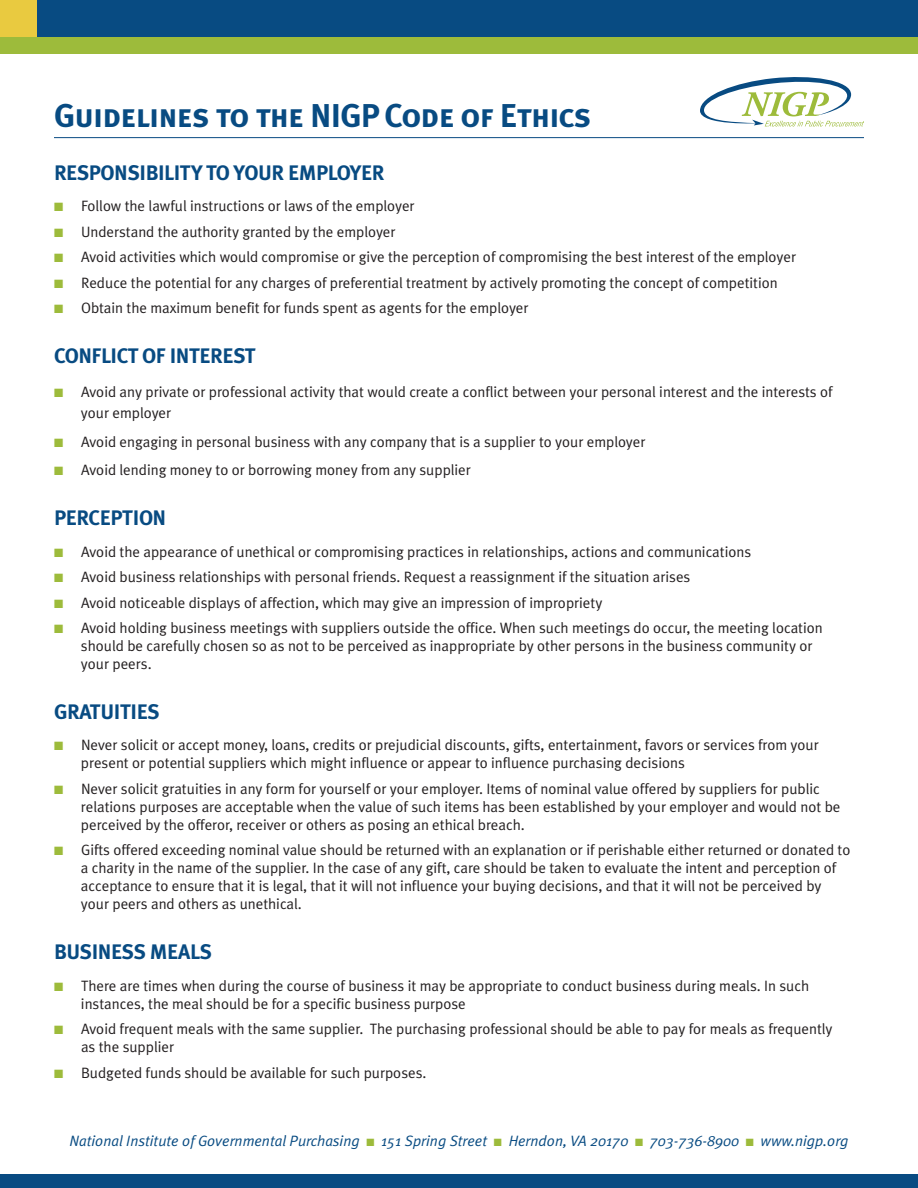
<style>
.page{position:relative;width:918px;height:1188px;background:#fff}
.page>*{position:absolute;margin:0;border:0;box-sizing:border-box;transform-origin:0 0}
.t1{font:33px "Meta Plus Bold Caps";letter-spacing:-.025em;color:#084b82}
.t2{font:700 21px "Meta Plus";letter-spacing:-.02em;color:#084b82}
.t3{font:15px/18px "Meta Plus Normal";color:#231f20}
.t4{font:italic 15px "Meta Plus Normal";color:#084b82}
.s1{color:#9dbb3b}
</style>
<div class="page">
<div style="left:0;top:14px;width:918px;height:40px;background:#9dbb3b"></div>
<div style="left:0;top:0;width:918px;height:37px;background:#084b82"></div>
<div style="left:0;top:1174px;width:918px;height:14px;background:#084b82"></div>
<div style="left:0;top:0;width:37px;height:37px;background:#e9ca40"></div>
<hr style="left:54px;top:137px;width:810px;height:1px;background:#084b82">
<svg style="left:700px;top:77px;width:164px;height:50px"></svg>
<h1 class="t1" style="left:54px;top:96px;width:539px">Guidelines to the NIGP Code of Ethics</h1>
<h2 class="t2" style="left:54px;top:160px;width:332px">RESPONSIBILITY TO YOUR EMPLOYER</h2>
<p class="t3" style="left:54px;top:197px;width:362px"><span class="s1">■</span> Follow the lawful instructions or laws of the employer</p>
<p class="t3" style="left:54px;top:223px;width:343px"><span class="s1">■</span> Understand the authority granted by the employer</p>
<p class="t3" style="left:54px;top:248px;width:744px"><span class="s1">■</span> Avoid activities which would compromise or give the perception of compromising the best interest of the employer</p>
<p class="t3" style="left:54px;top:274px;width:725px"><span class="s1">■</span> Reduce the potential for any charges of preferential treatment by actively promoting the concept of competition</p>
<p class="t3" style="left:54px;top:299px;width:476px"><span class="s1">■</span> Obtain the maximum benefit for funds spent as agents for the employer</p>
<h2 class="t2" style="left:54px;top:343px;width:203px">CONFLICT OF INTEREST</h2>
<p class="t3" style="left:81px;top:382px;width:753px;line-height:21px;text-indent:-27px"><span class="s1">■</span> Avoid any private or professional activity that would create a conflict between your personal interest and the interests of your employer</p>
<p class="t3" style="left:54px;top:433px;width:593px"><span class="s1">■</span> Avoid engaging in personal business with any company that is a supplier to your employer</p>
<p class="t3" style="left:54px;top:461px;width:418px"><span class="s1">■</span> Avoid lending money to or borrowing money from any supplier</p>
<h2 class="t2" style="left:54px;top:506px;width:114px">PERCEPTION</h2>
<p class="t3" style="left:54px;top:542px;width:699px"><span class="s1">■</span> Avoid the appearance of unethical or compromising practices in relationships, actions and communications</p>
<p class="t3" style="left:54px;top:568px;width:638px"><span class="s1">■</span> Avoid business relationships with personal friends. Request a reassignment if the situation arises</p>
<p class="t3" style="left:54px;top:593px;width:550px"><span class="s1">■</span> Avoid noticeable displays of affection, which may give an impression of impropriety</p>
<p class="t3" style="left:81px;top:619px;width:743px;text-indent:-27px"><span class="s1">■</span> Avoid holding business meetings with suppliers outside the office. When such meetings do occur, the meeting location should be carefully chosen so as not to be perceived as inappropriate by other persons in the business community or your peers.</p>
<h2 class="t2" style="left:54px;top:699px;width:107px">GRATUITIES</h2>
<p class="t3" style="left:81px;top:736px;width:739px;text-indent:-27px"><span class="s1">■</span> Never solicit or accept money, loans, credits or prejudicial discounts, gifts, entertainment, favors or services from your present or potential suppliers which might influence or appear to influence purchasing decisions</p>
<p class="t3" style="left:81px;top:780px;width:761px;text-indent:-27px"><span class="s1">■</span> Never solicit gratuities in any form for yourself or your employer. Items of nominal value offered by suppliers for public relations purposes are acceptable when the value of such items has been established by your employer and would not be perceived by the offeror, receiver or others as posing an ethical breach.</p>
<p class="t3" style="left:81px;top:841px;width:771px;text-indent:-27px"><span class="s1">■</span> Gifts offered exceeding nominal value should be returned with an explanation or if perishable either returned or donated to a charity in the name of the supplier. In the case of any gift, care should be taken to evaluate the intent and perception of acceptance to ensure that it is legal, that it will not influence your buying decisions, and that it will not be perceived by your peers and others as unethical.</p>
<h2 class="t2" style="left:54px;top:940px;width:160px">BUSINESS MEALS</h2>
<p class="t3" style="left:81px;top:976px;width:730px;text-indent:-27px"><span class="s1">■</span> There are times when during the course of business it may be appropriate to conduct business during meals. In such instances, the meal should be for a specific business purpose</p>
<p class="t3" style="left:81px;top:1020px;width:753px;text-indent:-27px"><span class="s1">■</span> Avoid frequent meals with the same supplier. The purchasing professional should be able to pay for meals as frequently as the supplier</p>
<p class="t3" style="left:54px;top:1063px;width:374px"><span class="s1">■</span> Budgeted funds should be available for such purposes.</p>
<p class="t4" style="left:70px;top:1132px;width:780px">National Institute of Governmental Purchasing <span class="s1">■</span> 151 Spring Street <span class="s1">■</span> Herndon, VA 20170 <span class="s1">■</span> 703-736-8900 <span class="s1">■</span> www.nigp.org</p>
</div>
